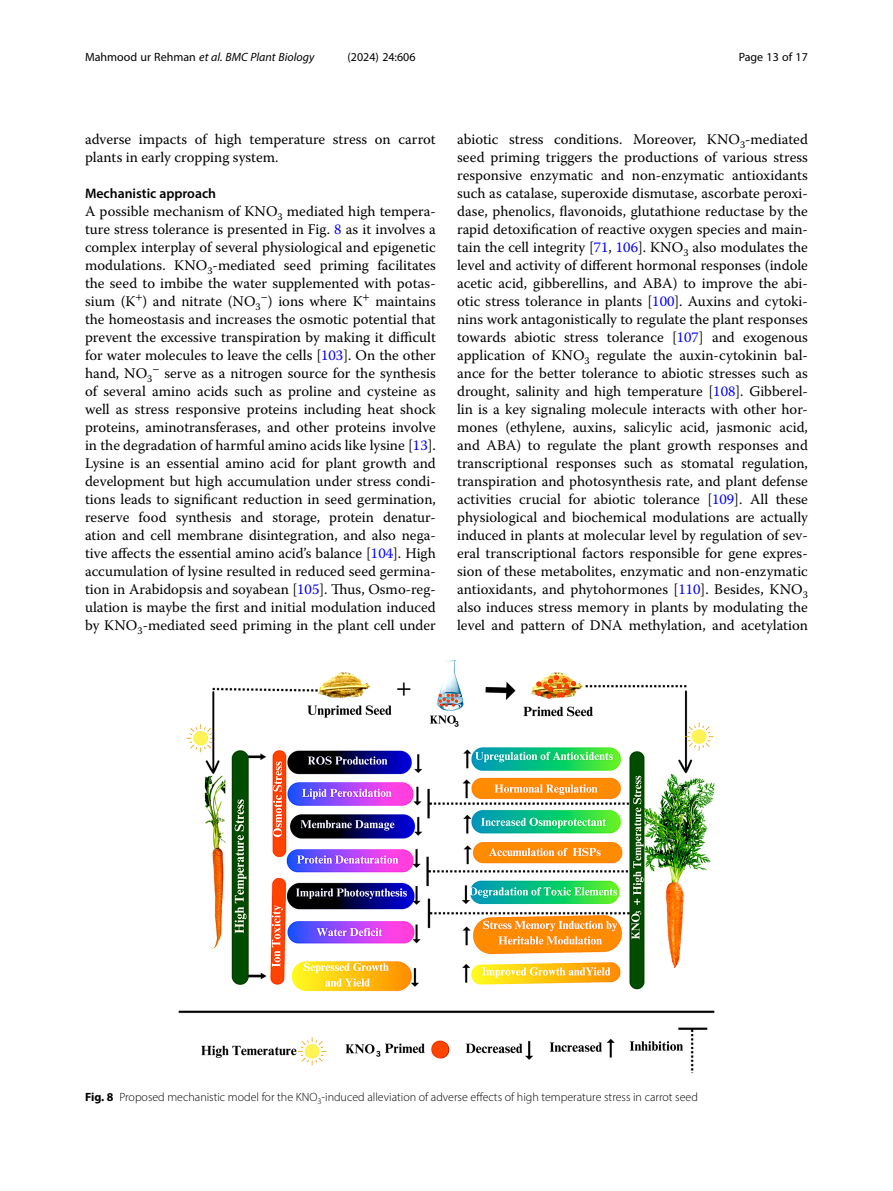
<style>
.page{position:relative;width:893px;height:1191px;background:#fff}
.page>*{position:absolute;margin:0;border:0;box-sizing:border-box;transform-origin:0 0}
.Body_Text{font:14.7px/18px "Warnock Pro";color:#000;text-align:justify}
.Body_Text_Indent{font:14.7px/18px "Warnock Pro";color:#000}
.Head_2{font:600 13.8px "Myriad Pro";color:#000}
.Figure_Caption{font:300 12px "Myriad Pro";color:#000}
.t1{font:italic 12px "Myriad Pro";color:#000}
.t2{font:12px "Myriad Pro";color:#000}
.s1{font-style:normal}
.s2{color:#00f}
.s3{font-weight:700}
</style>
<div class="page">
<img style="left:179px;top:660px;width:535px;height:414px">
<p class="t1" style="left:85px;top:50px;width:231px"><span class="s1">Mahmood ur Rehman</span> et al. BMC Plant Biology</p>
<p class="t2" style="left:348px;top:50px;width:70px">(2024) 24:606</p>
<p class="t2" style="left:739px;top:50px;width:71px">Page 13 of 17</p>
<p class="Body_Text_Indent" style="left:85px;top:130px;width:352px">adverse impacts of high temperature stress on carrot plants in early cropping system.</p>
<p class="Head_2" style="left:85px;top:185px;width:133px">Mechanistic approach</p>
<p class="Body_Text" style="left:85px;top:202px;width:352px">A possible mechanism of KNO<sub>3</sub> mediated high tempera&shy;ture stress tolerance is presented in Fig. <span class="s2">8</span> as it involves a complex interplay of several physiological and epigenetic modulations. KNO<sub>3</sub>-mediated seed priming facilitates the seed to imbibe the water supplemented with potas&shy;sium (K<sup>+</sup>) and nitrate (NO<sub>3</sub><sup>−</sup>) ions where K<sup>+</sup> maintains the homeostasis and increases the osmotic potential that prevent the excessive transpiration by making it difficult for water molecules to leave the cells [<span class="s2">103</span>]. On the other hand, NO<sub>3</sub><sup>−</sup> serve as a nitrogen source for the synthesis of several amino acids such as proline and cysteine as well as stress responsive proteins including heat shock proteins, aminotransferases, and other proteins involve in the degradation of harmful amino acids like lysine [<span class="s2">13</span>].<br>Lysine is an essential amino acid for plant growth and development but high accumulation under stress condi&shy;tions leads to significant reduction in seed germination, reserve food synthesis and storage, protein denatur&shy;ation and cell membrane disintegration, and also nega&shy;tive affects the essential amino acid’s balance [<span class="s2">104</span>]. High accumulation of lysine resulted in reduced seed germina&shy;tion in Arabidopsis and soyabean [<span class="s2">105</span>]. Thus, Osmo-reg&shy;ulation is maybe the first and initial modulation induced by KNO<sub>3</sub>-mediated seed priming in the plant cell under</p>
<p class="Body_Text" style="left:457px;top:130px;width:352px">abiotic stress conditions. Moreover, KNO<sub>3</sub>-mediated seed priming triggers the productions of various stress responsive enzymatic and non-enzymatic antioxidants such as catalase, superoxide dismutase, ascorbate peroxi&shy;dase, phenolics, flavonoids, glutathione reductase by the rapid detoxification of reactive oxygen species and main&shy;tain the cell integrity [<span class="s2">71</span>, <span class="s2">106</span>]. KNO<sub>3</sub> also modulates the level and activity of different hormonal responses (indole acetic acid, gibberellins, and ABA) to improve the abi&shy;otic stress tolerance in plants [<span class="s2">100</span>]. Auxins and cytoki&shy;nins work antagonistically to regulate the plant responses towards abiotic stress tolerance [<span class="s2">107</span>] and exogenous application of KNO<sub>3</sub> regulate the auxin-cytokinin bal&shy;ance for the better tolerance to abiotic stresses such as drought, salinity and high temperature [<span class="s2">108</span>]. Gibberel&shy;lin is a key signaling molecule interacts with other hor&shy;mones (ethylene, auxins, salicylic acid, jasmonic acid, and ABA) to regulate the plant growth responses and transcriptional responses such as stomatal regulation, transpiration and photosynthesis rate, and plant defense activities crucial for abiotic tolerance [<span class="s2">109</span>]. All these physiological and biochemical modulations are actually induced in plants at molecular level by regulation of sev&shy;eral transcriptional factors responsible for gene expres&shy;sion of these metabolites, enzymatic and non-enzymatic antioxidants, and phytohormones [<span class="s2">110</span>]. Besides, KNO<sub>3 </sub>also induces stress memory in plants by modulating the level and pattern of DNA methylation, and acetylation</p>
<p class="Figure_Caption" style="left:85px;top:1089px;width:614px"><span class="s3">Fig. 8</span> Proposed mechanistic model for the KNO<sub>3</sub>-induced alleviation of adverse effects of high temperature stress in carrot seed</p>
</div>
